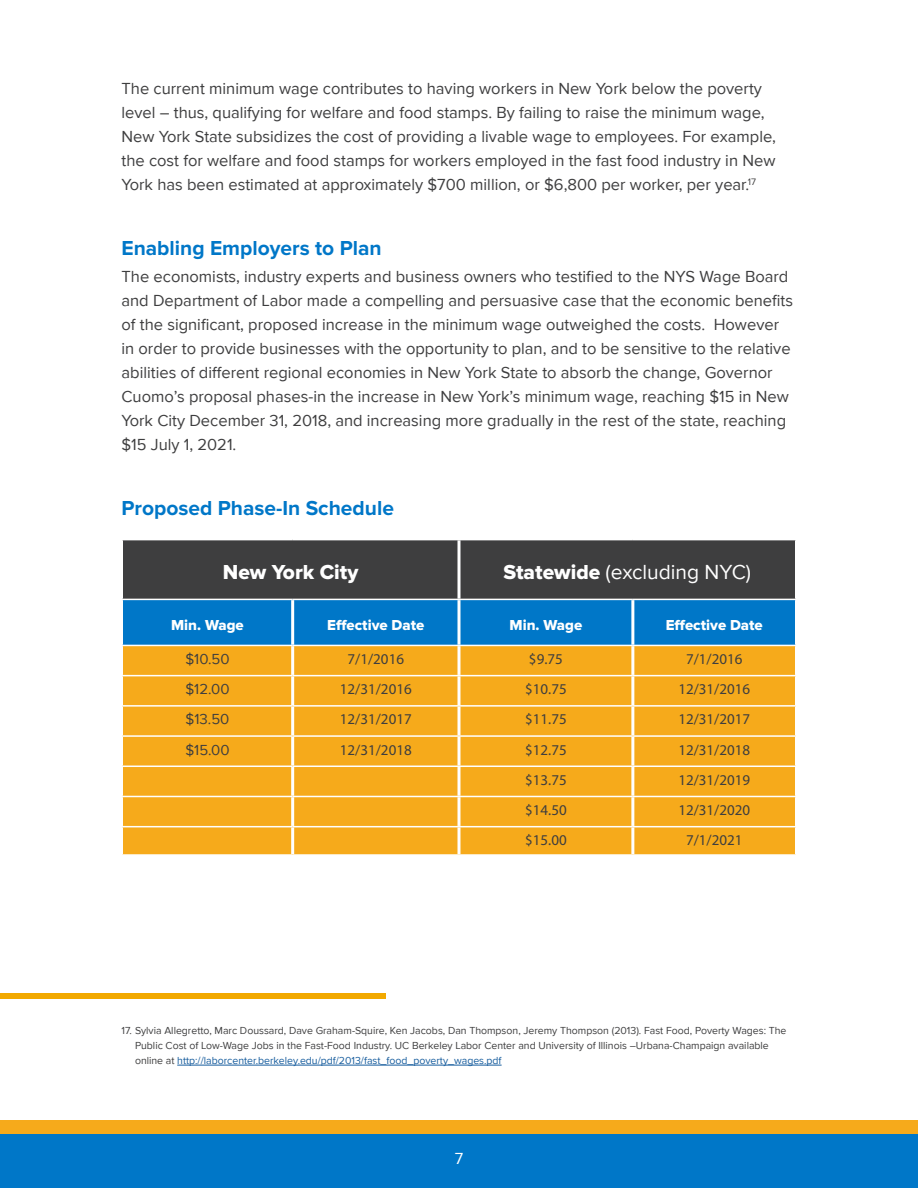
<style>
.page{position:relative;width:918px;height:1188px;background:#fff}
.page>*{position:absolute;margin:0;border:0;box-sizing:border-box;transform-origin:0 0}
.Body_Copy{font:700 21px "Proxima Nova";color:#0077c8}
.Paragraph_Style_5{font:21px "Proxima Nova";color:#fff}
.Paragraph_Style_5-2{font:21px "Proxima Nova Extrabld";color:#fff}
.Body_Copy-2{font:16.5px/24px "Proxima Nova";color:#3e3e3f}
.t1{font:16.5px "Proxima Nova";color:#fff}
.Body_Copy-3{font:15px "Myriad Pro";color:#3e3e3f}
.Paragraph_Style_5-3{font:15px "Proxima Nova Extrabld";color:#fff}
.Body_Copy-4{font:15px "Proxima Nova";color:#3e3e3f}
.t2{font:10.5px/15px "Proxima Nova";color:#3e3e3f}
.s1{font-family:"Proxima Nova Extrabld"}
.s2{color:#175d9e}
</style>
<div class="page">
<div style="left:0;top:1133px;width:918px;height:55px;background:#0077c8"></div>
<div style="left:0;top:1120px;width:918px;height:14px;background:#f6aa1b"></div>
<svg style="left:122px;top:540px;width:674px;height:314px;background:#b29345"></svg>
<hr style="left:177px;top:1065px;width:325px;height:1px;background:#175d9e">
<div style="left:0;top:993px;width:386px;height:6px;background:#f2a900"></div>
<p class="Body_Copy-2" style="left:122px;top:77px;width:656px">The current minimum wage contributes to having workers in New York below the poverty level – thus, qualifying for welfare and food stamps. By failing to raise the minimum wage, New York State subsidizes the cost of providing a livable wage to employees. For example, the cost for welfare and food stamps for workers employed in the fast food industry in New York has been estimated at approximately $700 million, or $6,800 per worker, per year.<sup>17</sup></p>
<p class="Body_Copy" style="left:122px;top:236px;width:262px">Enabling Employers to Plan</p>
<p class="Body_Copy-2" style="left:122px;top:265px;width:673px">The economists, industry experts and business owners who testified to the NYS Wage Board and Department of Labor made a compelling and persuasive case that the economic benefits of the significant, proposed increase in the minimum wage outweighed the costs. However in order to provide businesses with the opportunity to plan, and to be sensitive to the relative abilities of different regional economies in New York State to absorb the change, Governor Cuomo’s proposal phases-in the increase in New York’s minimum wage, reaching $15 in New York City December 31, 2018, and increasing more gradually in the rest of the state, reaching $15 July 1, 2021.</p>
<p class="Body_Copy" style="left:122px;top:496px;width:274px">Proposed Phase-In Schedule</p>
<p class="Paragraph_Style_5-2" style="left:223px;top:560px;width:137px">New York City</p>
<p class="Paragraph_Style_5" style="left:504px;top:560px;width:249px"><span class="s1">Statewide</span> (excluding NYC)</p>
<p class="Paragraph_Style_5-3" style="left:171px;top:616px;width:74px">Min. Wage</p>
<p class="Paragraph_Style_5-3" style="left:327px;top:616px;width:99px">Effective Date</p>
<p class="Paragraph_Style_5-3" style="left:510px;top:616px;width:74px">Min. Wage</p>
<p class="Paragraph_Style_5-3" style="left:666px;top:616px;width:99px">Effective Date</p>
<p class="Body_Copy-4" style="left:185px;top:650px;width:46px">$10.50</p>
<p class="Body_Copy-3" style="left:348px;top:650px;width:58px">7/1/2016</p>
<p class="Body_Copy-3" style="left:529px;top:650px;width:35px">$9.75</p>
<p class="Body_Copy-3" style="left:686px;top:650px;width:58px">7/1/2016</p>
<p class="Body_Copy-4" style="left:185px;top:681px;width:46px">$12.00</p>
<p class="Body_Copy-3" style="left:340px;top:680px;width:73px">12/31/2016</p>
<p class="Body_Copy-3" style="left:525px;top:680px;width:43px">$10.75</p>
<p class="Body_Copy-3" style="left:678px;top:680px;width:73px">12/31/2016</p>
<p class="Body_Copy-4" style="left:186px;top:711px;width:45px">$13.50</p>
<p class="Body_Copy-3" style="left:340px;top:710px;width:73px">12/31/2017</p>
<p class="Body_Copy-3" style="left:525px;top:710px;width:43px">$11.75</p>
<p class="Body_Copy-3" style="left:678px;top:710px;width:73px">12/31/2017</p>
<p class="Body_Copy-4" style="left:185px;top:741px;width:46px">$15.00</p>
<p class="Body_Copy-3" style="left:340px;top:740px;width:73px">12/31/2018</p>
<p class="Body_Copy-3" style="left:525px;top:740px;width:43px">$12.75</p>
<p class="Body_Copy-3" style="left:678px;top:740px;width:73px">12/31/2018</p>
<p class="Body_Copy-3" style="left:525px;top:771px;width:43px">$13.75</p>
<p class="Body_Copy-3" style="left:678px;top:771px;width:73px">12/31/2019</p>
<p class="Body_Copy-3" style="left:525px;top:801px;width:43px">$14.50</p>
<p class="Body_Copy-3" style="left:678px;top:801px;width:73px">12/31/2020</p>
<p class="Body_Copy-3" style="left:525px;top:831px;width:43px">$15.00</p>
<p class="Body_Copy-3" style="left:686px;top:831px;width:58px">7/1/2021</p>
<p class="t2" style="left:135px;top:1023px;width:653px;text-indent:-14px">17. Sylvia Allegretto, Marc Doussard, Dave Graham-Squire, Ken Jacobs, Dan Thompson, Jeremy Thompson (2013). Fast Food, Poverty Wages: The<br>Public Cost of Low-Wage Jobs in the Fast-Food Industry. UC Berkeley Labor Center and University of Illinois –Urbana-Champaign available online at <span class="s2">http://laborcenter.berkeley.edu/pdf/2013/fast_food_poverty_wages.pdf</span></p>
<p class="t1" style="left:455px;top:1149px;width:10px">7</p>
</div>
